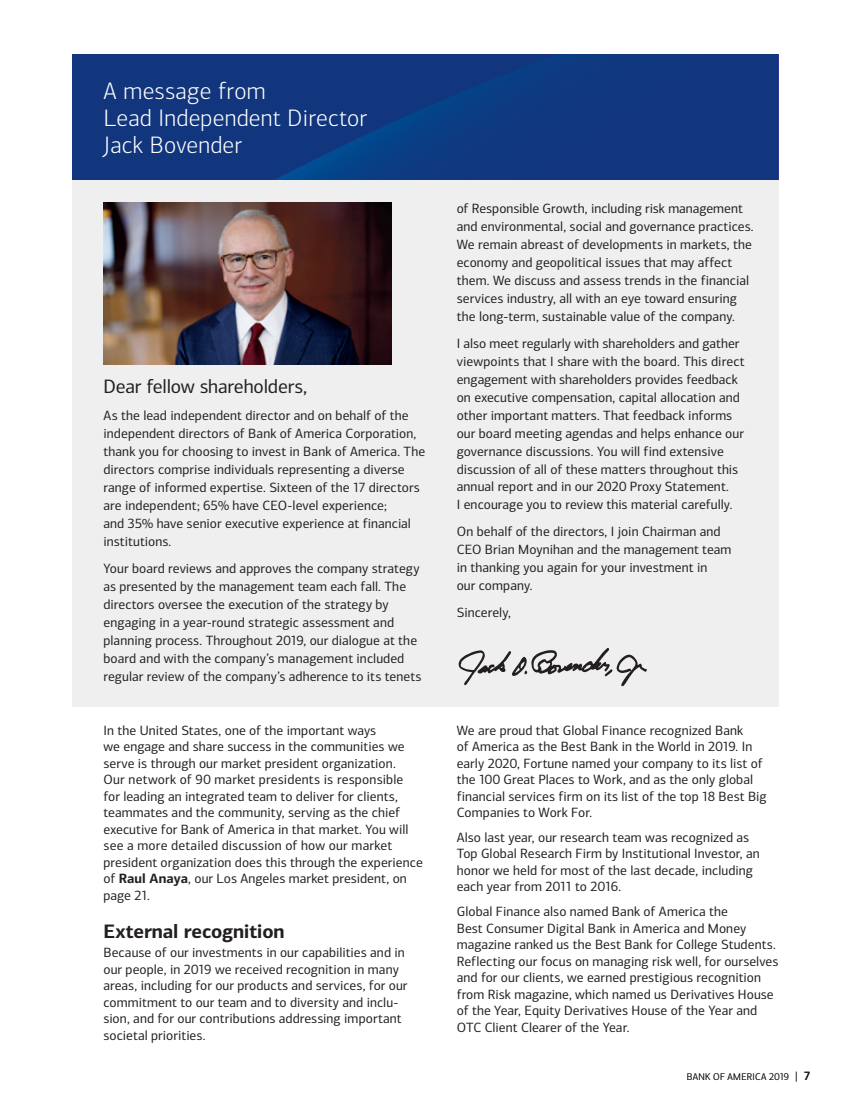
<style>
.page{position:relative;width:864px;height:1107px;background:#fff}
.page>*{position:absolute;margin:0;border:0;box-sizing:border-box;transform-origin:0 0}
.t1{font:300 24px/27px "Connections";letter-spacing:.01em;color:#fff}
.t2{font:19.5px "Connections";letter-spacing:-.01em;color:#231f20}
.t3{font:700 19.5px "Connections";letter-spacing:-.01em;color:#231f20}
.t4{font:13.5px/18px "Connections";letter-spacing:.005em;color:#231f20}
.t5{font:300 9.75px "Connections";letter-spacing:.03em;color:#231f20}
.s1{font-weight:700}
.s2{font-size:12px}
.s3{font-weight:500;font-size:12px}
</style>
<div class="page">
<div style="left:72px;top:54px;width:706px;height:652px;background:#efefef"></div>
<div style="left:72px;top:54px;width:706px;height:126px;background:#11367e"></div>
<img style="left:415px;top:84px;width:66px;height:48px">
<img style="left:349px;top:112px;width:66px;height:64px">
<img style="left:283px;top:143px;width:66px;height:37px">
<svg style="left:275px;top:176px;width:8px;height:4px"></svg>
<img style="left:104px;top:202px;width:288px;height:162px">
<svg style="left:459px;top:648px;width:188px;height:38px"></svg>
<h2 class="t1" style="left:104px;top:78px;width:265px">A message from<br>Lead Independent Director<br>Jack Bovender</h2>
<p class="t2" style="left:104px;top:374px;width:205px">Dear fellow shareholders,</p>
<p class="t4" style="left:104px;top:406px;width:323px">As the lead independent director and on behalf of the independent directors of Bank of America Corporation, thank you for choosing to invest in Bank of America. The directors comprise individuals representing a diverse range of informed expertise. Sixteen of the 17 directors are independent; 65% have CEO-level experience;<br>and 35% have senior executive experience at financial institutions.</p>
<p class="t4" style="left:104px;top:559px;width:320px">Your board reviews and approves the company strategy as presented by the management team each fall. The directors oversee the execution of the strategy by engaging in a year-round strategic assessment and planning process. Throughout 2019, our dialogue at the board and with the company’s management included regular review of the company’s adherence to its tenets</p>
<p class="t4" style="left:104px;top:722px;width:321px;line-height:16.5px">In the United States, one of the important ways<br>we engage and share success in the communities we serve is through our market president organization.<br>Our network of 90 market presidents is responsible for leading an integrated team to deliver for clients, teammates and the community, serving as the chief executive for Bank of America in that market. You will see a more detailed discussion of how our market president organization does this through the experience of <span class="s1">Raul Anaya</span>, our Los Angeles market president, on page 21.</p>
<h3 class="t3" style="left:104px;top:919px;width:183px">External recognition</h3>
<p class="t4" style="left:104px;top:944px;width:306px;line-height:16.5px">Because of our investments in our capabilities and in our people, in 2019 we received recognition in many areas, including for our products and services, for our commitment to our team and to diversity and inclu&shy;sion, and for our contributions addressing important societal priorities.</p>
<p class="t4" style="left:457px;top:199px;width:298px">of Responsible Growth, including risk management and environmental, social and governance practices.<br>We remain abreast of developments in markets, the economy and geopolitical issues that may affect them. We discuss and assess trends in the financial services industry, all with an eye toward ensuring the long-term, sustainable value of the company.</p>
<p class="t4" style="left:457px;top:334px;width:289px">I also meet regularly with shareholders and gather viewpoints that I share with the board. This direct engagement with shareholders provides feedback on executive compensation, capital allocation and other important matters. That feedback informs our board meeting agendas and helps enhance our governance discussions. You will find extensive discussion of all of these matters throughout this annual report and in our 2020 Proxy Statement.<br>I encourage you to review this material carefully.</p>
<p class="t4" style="left:457px;top:523px;width:276px">On behalf of the directors, I join Chairman and CEO Brian Moynihan and the management team in thanking you again for your investment in<br>our company.</p>
<p class="t4" style="left:457px;top:604px;width:56px">Sincerely,</p>
<p class="t4" style="left:457px;top:722px;width:312px;line-height:16.5px">We are proud that Global Finance recognized Bank<br>of America as the Best Bank in the World in 2019. In early 2020, Fortune named your company to its list of the 100 Great Places to Work, and as the only global financial services firm on its list of the top 18 Best Big Companies to Work For.</p>
<p class="t4" style="left:457px;top:829px;width:305px;line-height:16.5px">Also last year, our research team was recognized as Top Global Research Firm by Institutional Investor, an honor we held for most of the last decade, including each year from 2011 to 2016.</p>
<p class="t4" style="left:457px;top:903px;width:323px;line-height:16.5px">Global Finance also named Bank of America the<br>Best Consumer Digital Bank in America and Money magazine ranked us the Best Bank for College Students.<br>Reflecting our focus on managing risk well, for ourselves and for our clients, we earned prestigious recognition from Risk magazine, which named us Derivatives House of the Year, Equity Derivatives House of the Year and OTC Client Clearer of the Year.</p>
<p class="t5" style="left:687px;top:1071px;width:125px">BANK OF AMERICA 2019 <span class="s2">|</span> <span class="s3">7</span></p>
</div>
